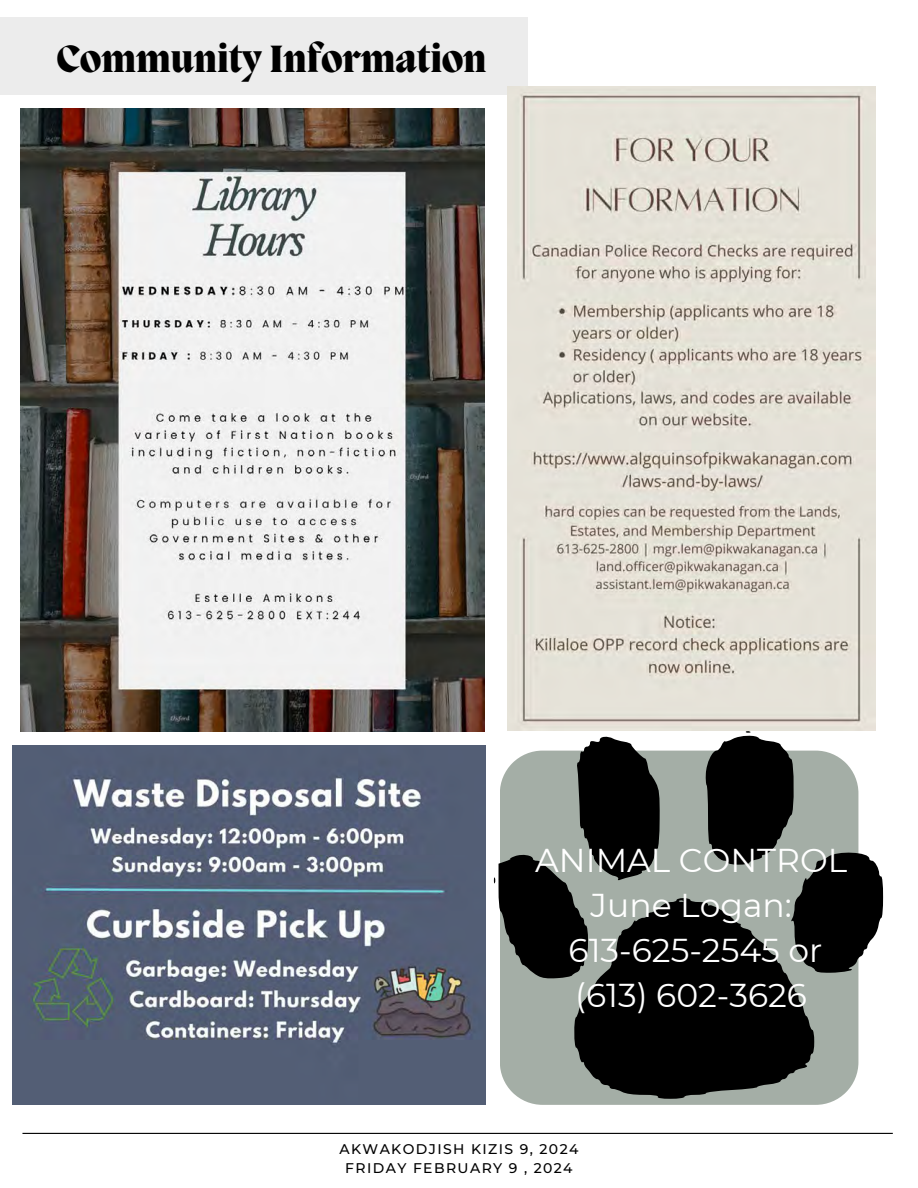
<style>
.page{position:relative;width:918px;height:1188px;background:#fff}
.page>*{position:absolute;margin:0;border:0;box-sizing:border-box;transform-origin:0 0}
.t1{font:800 39px "Migra";color:#000}
.t2{font:33px/45.2px "Montserrat";color:#fff;text-align:center}
.t3{font:500 13.95px "Montserrat";letter-spacing:.1em;color:#000}
</style>
<div class="page">
<div style="left:0;top:18px;width:527px;height:77px;background:#ececec"></div>
<hr style="left:22px;top:1133px;width:871px;height:1px;background:#000">
<svg style="left:494px;top:731px;width:389px;height:368px;background:#5e625f"></svg>
<img style="left:13px;top:746px;width:472px;height:358px">
<img style="left:507px;top:86px;width:368px;height:645px">
<img style="left:20px;top:108px;width:465px;height:623px">
<p class="t1" style="left:56px;top:40px;width:432px">Community Information</p>
<p class="t2" style="left:535px;top:837px;width:313px">ANIMAL CONTROL<br>June Logan:<br>613-625-2545 or (613) 602-3626</p>
<p class="t3" style="left:339px;top:1141px;width:241px">AKWAKODJISH KIZIS 9, 2024</p>
<p class="t3" style="left:345px;top:1160px;width:229px">FRIDAY FEBRUARY 9 , 2024</p>
</div>
